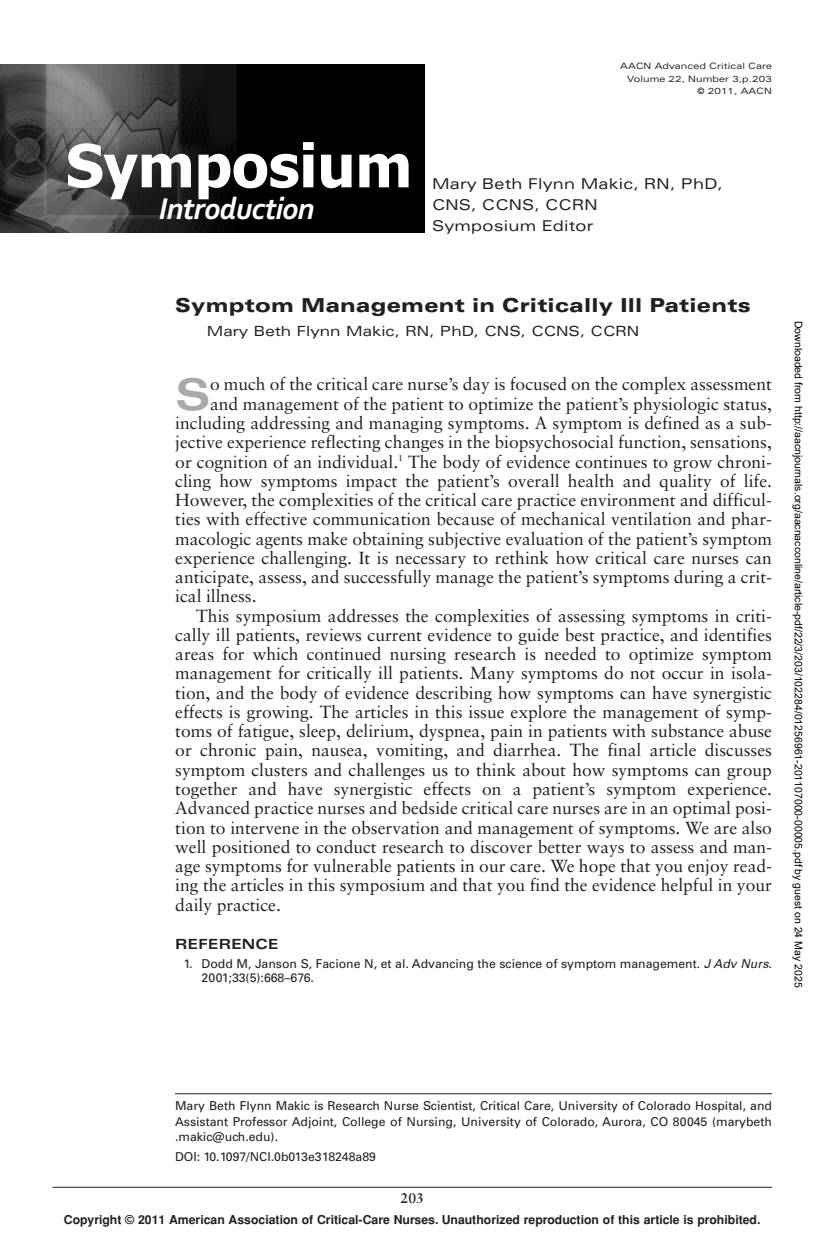
<style>
.page{position:relative;width:835px;height:1245px;background:#fff}
.page>*{position:absolute;margin:0;border:0;box-sizing:border-box;transform-origin:0 0}
.t1{font:700 59.5px "Tahoma";color:#fff}
.t2{font:700 expanded 43.57px "Univers";color:#a8a9ad}
.t3{font:italic 700 31.5px "Corbel";letter-spacing:-.025em;color:#fff}
.t4{font:900 expanded 19.25px "Univers";letter-spacing:.015em;color:#231f20}
.t5{font:17.5px "Sabon";color:#231f20}
.t6{font:expanded 14.88px/21px "Univers";letter-spacing:.015em;color:#231f20}
.t7{font:expanded 14px "Univers";color:#231f20}
.t8{font:700 expanded 14px "Univers";letter-spacing:.015em;color:#231f20}
.t9{font:700 14px "Sabon";color:#231f20}
.t10{font:12.25px/15.8px "Univers";color:#231f20}
.t11{font:700 12.25px "Helvetica";color:#231f20}
.t12{font:10.5px "Arial";color:#000}
.t13{font:expanded 8.75px/12.2px "Univers";letter-spacing:.015em;color:#231f20;text-align:right}
.s1{font-style:italic}
</style>
<div class="page">
<hr style="left:52px;top:1186px;width:720px;height:1px;background:#231f20">
<img style="left:0;top:64px;width:424px;height:168px">
<hr style="left:175px;top:1093px;width:597px;height:1px;background:#231f20">
<h1 class="t1" style="left:66px;top:132px;width:348px">Symposium</h1>
<h3 class="t3" style="left:159px;top:189px;width:157px">Introduction</h3>
<p class="t13" style="left:620px;top:61px;width:153px">AACN Advanced Critical Care<br>Volume 22, Number 3,p.203 © 2011, AACN</p>
<p class="t6" style="left:432px;top:174px;width:292px">Mary Beth Flynn Makic, RN, PhD,<br>CNS, CCNS, CCRN<br>Symposium Editor</p>
<p class="t4" style="left:175px;top:297px;width:577px">Symptom Management in Critically Ill Patients</p>
<p class="t7" style="left:207px;top:325px;width:434px">Mary Beth Flynn Makic, RN, PhD, CNS, CCNS, CCRN</p>
<h2 class="t2" style="left:175px;top:376px;width:37px">S</h2>
<p class="t5" style="left:210px;top:377px;width:563px">o much of the critical care nurse’s day is focused on the complex assessment</p>
<p class="t5" style="left:210px;top:396px;width:563px">and management of the patient to optimize the patient’s physiologic status,</p>
<p class="t5" style="left:175px;top:415px;width:598px">including addressing and managing symptoms. A symptom is defined as a sub-</p>
<p class="t5" style="left:175px;top:435px;width:598px">jective experience reflecting changes in the biopsychosocial function, sensations,</p>
<p class="t5" style="left:175px;top:454px;width:598px">or cognition of an individual.<sup>1</sup> The body of evidence continues to grow chroni-</p>
<p class="t5" style="left:175px;top:473px;width:598px">cling how symptoms impact the patient’s overall health and quality of life.</p>
<p class="t5" style="left:175px;top:492px;width:598px">However, the complexities of the critical care practice environment and difficul-</p>
<p class="t5" style="left:175px;top:512px;width:598px">ties with effective communication because of mechanical ventilation and phar-</p>
<p class="t5" style="left:175px;top:531px;width:598px">macologic agents make obtaining subjective evaluation of the patient’s symptom</p>
<p class="t5" style="left:175px;top:550px;width:598px">experience challenging. It is necessary to rethink how critical care nurses can</p>
<p class="t5" style="left:175px;top:569px;width:598px">anticipate, assess, and successfully manage the patient’s symptoms during a crit-</p>
<p class="t5" style="left:175px;top:589px;width:83px">ical illness.</p>
<p class="t5" style="left:196px;top:608px;width:577px">This symposium addresses the complexities of assessing symptoms in criti-</p>
<p class="t5" style="left:175px;top:627px;width:598px">cally ill patients, reviews current evidence to guide best practice, and identifies</p>
<p class="t5" style="left:175px;top:646px;width:598px">areas for which continued nursing research is needed to optimize symptom</p>
<p class="t5" style="left:175px;top:666px;width:598px">management for critically ill patients. Many symptoms do not occur in isola-</p>
<p class="t5" style="left:175px;top:685px;width:598px">tion, and the body of evidence describing how symptoms can have synergistic</p>
<p class="t5" style="left:175px;top:704px;width:598px">effects is growing. The articles in this issue explore the management of symp-</p>
<p class="t5" style="left:175px;top:723px;width:598px">toms of fatigue, sleep, delirium, dyspnea, pain in patients with substance abuse</p>
<p class="t5" style="left:175px;top:743px;width:598px">or chronic pain, nausea, vomiting, and diarrhea. The final article discusses</p>
<p class="t5" style="left:175px;top:762px;width:598px">symptom clusters and challenges us to think about how symptoms can group</p>
<p class="t5" style="left:175px;top:781px;width:598px">together and have synergistic effects on a patient’s symptom experience.</p>
<p class="t5" style="left:175px;top:800px;width:598px">Advanced practice nurses and bedside critical care nurses are in an optimal posi-</p>
<p class="t5" style="left:175px;top:820px;width:598px">tion to intervene in the observation and management of symptoms. We are also</p>
<p class="t5" style="left:175px;top:839px;width:598px">well positioned to conduct research to discover better ways to assess and man-</p>
<p class="t5" style="left:175px;top:858px;width:598px">age symptoms for vulnerable patients in our care. We hope that you enjoy read-</p>
<p class="t5" style="left:175px;top:877px;width:598px">ing the articles in this symposium and that you find the evidence helpful in your</p>
<p class="t5" style="left:175px;top:897px;width:107px">daily practice.</p>
<p class="t8" style="left:175px;top:938px;width:105px">REFERENCE</p>
<p class="t10" style="left:202px;top:957px;width:572px;line-height:14px;text-indent:-18px">1. Dodd M, Janson S, Facione N, et al. Advancing the science of symptom management. <span class="s1">J Adv Nurs</span>.<br>2001;33(5):668–676.</p>
<p class="t12" style="left:802px;top:320px;width:668px;rotate:90deg">Downloaded from http://aacnjournals.org/aacnacconline/article-pdf/22/3/203/102284/01256961-201107000-00005.pdf by guest on 24 May 2025</p>
<p class="t10" style="left:175px;top:1098px;width:598px;text-align:justify">Mary Beth Flynn Makic is Research Nurse Scientist, Critical Care, University of Colorado Hospital, and Assistant Professor Adjoint, College of Nursing, University of Colorado, Aurora, CO 80045 (marybeth .makic@uch.edu).</p>
<p class="t10" style="left:175px;top:1149px;width:202px">DOI: 10.1097/NCI.0b013e318248a89</p>
<p class="t9" style="left:400px;top:1192px;width:25px">203</p>
<p class="t11" style="left:64px;top:1214px;width:698px">Copyright © 2011 American Association of Critical-Care Nurses. Unauthorized reproduction of this article is prohibited.</p>
</div>
